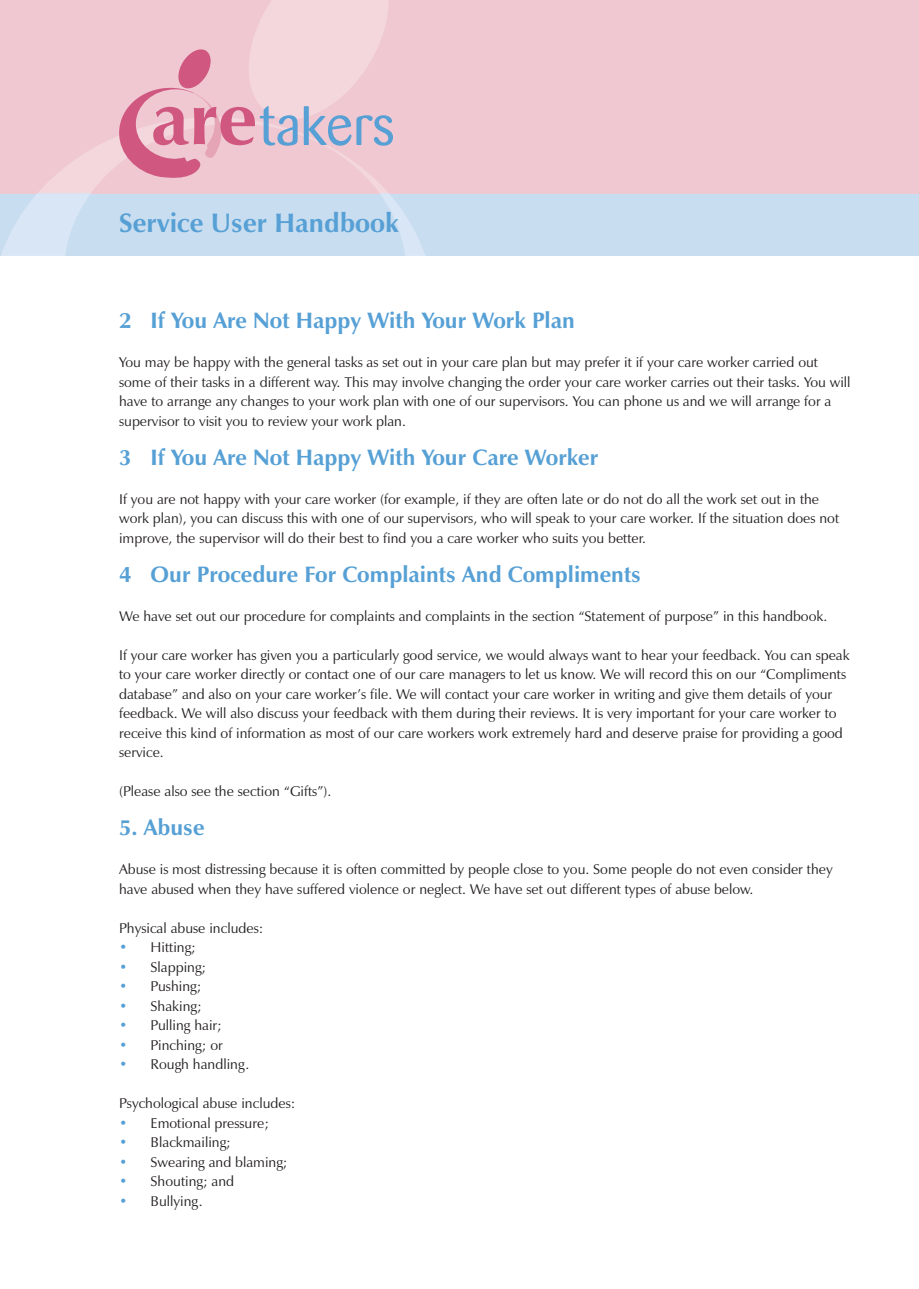
<style>
.page{position:relative;width:919px;height:1289px;background:#fff}
.page>*{position:absolute;margin:0;border:0;box-sizing:border-box;transform-origin:0 0}
.t1{font:700 27px "Zapf Humanist 601 BT";color:#56a0d5}
.t2{font:700 22.5px "Zapf Humanist 601 BT";color:#56a0d5}
.t3{font:14.25px/19.5px "Zapf Humanist 601 BT";color:#231f20}
.s1{color:#56a0d5}
</style>
<div class="page">
<div style="left:0;top:188px;width:918px;height:67px;background:#c9ddf0"></div>
<div style="left:0;top:0;width:918px;height:193px;background:#efc8d2"></div>
<svg style="left:0;top:0;width:427px;height:256px"></svg>
<h1 class="t1" style="left:119px;top:206px;width:281px">Service User Handbook</h1>
<h2 class="t2" style="left:119px;top:306px;width:457px">2 If You Are Not Happy With Your Work Plan</h2>
<p class="t3" style="left:119px;top:352px;width:733px">You may be happy with the general tasks as set out in your care plan but may prefer it if your care worker carried out some of their tasks in a different way. This may involve changing the order your care worker carries out their tasks. You will have to arrange any changes to your work plan with one of our supervisors. You can phone us and we will arrange for a supervisor to visit you to review your work plan.</p>
<h2 class="t2" style="left:119px;top:443px;width:480px">3 If You Are Not Happy With Your Care Worker</h2>
<p class="t3" style="left:119px;top:489px;width:721px">If you are not happy with your care worker (for example, if they are often late or do not do all the work set out in the work plan), you can discuss this with one of our supervisors, who will speak to your care worker. If the situation does not improve, the supervisor will do their best to find you a care worker who suits you better.</p>
<h2 class="t2" style="left:119px;top:560px;width:523px">4 Our Procedure For Complaints And Compliments</h2>
<p class="t3" style="left:119px;top:606px;width:709px">We have set out our procedure for complaints and complaints in the section “Statement of purpose” in this handbook.</p>
<p class="t3" style="left:119px;top:645px;width:732px">If your care worker has given you a particularly good service, we would always want to hear your feedback. You can speak to your care worker directly or contact one of our care managers to let us know. We will record this on our “Compliments database” and also on your care worker’s file. We will contact your care worker in writing and give them details of your feedback. We will also discuss your feedback with them during their reviews. It is very important for your care worker to receive this kind of information as most of our care workers work extremely hard and deserve praise for providing a good service.</p>
<p class="t3" style="left:119px;top:781px;width:213px">(Please also see the section “Gifts”).</p>
<h2 class="t2" style="left:119px;top:813px;width:87px">5. Abuse</h2>
<p class="t3" style="left:119px;top:859px;width:715px">Abuse is most distressing because it is often committed by people close to you. Some people do not even consider they have abused when they have suffered violence or neglect. We have set out different types of abuse below.</p>
<p class="t3" style="left:119px;top:918px;width:146px">Physical abuse includes:</p>
<p class="t3" style="left:119px;top:937px;width:78px"><span class="s1">•</span> Hitting;</p>
<p class="t3" style="left:119px;top:957px;width:89px"><span class="s1">•</span> Slapping;</p>
<p class="t3" style="left:119px;top:976px;width:84px"><span class="s1">•</span> Pushing;</p>
<p class="t3" style="left:119px;top:996px;width:84px"><span class="s1">•</span> Shaking;</p>
<p class="t3" style="left:119px;top:1015px;width:104px"><span class="s1">•</span> Pulling hair;</p>
<p class="t3" style="left:119px;top:1035px;width:105px"><span class="s1">•</span> Pinching; or</p>
<p class="t3" style="left:119px;top:1054px;width:132px"><span class="s1">•</span> Rough handling.</p>
<p class="t3" style="left:119px;top:1093px;width:178px">Psychological abuse includes:</p>
<p class="t3" style="left:119px;top:1113px;width:151px"><span class="s1">•</span> Emotional pressure;</p>
<p class="t3" style="left:119px;top:1132px;width:113px"><span class="s1">•</span> Blackmailing;</p>
<p class="t3" style="left:119px;top:1152px;width:170px"><span class="s1">•</span> Swearing and blaming;</p>
<p class="t3" style="left:119px;top:1171px;width:117px"><span class="s1">•</span> Shouting; and</p>
<p class="t3" style="left:119px;top:1191px;width:85px"><span class="s1">•</span> Bullying.</p>
</div>
